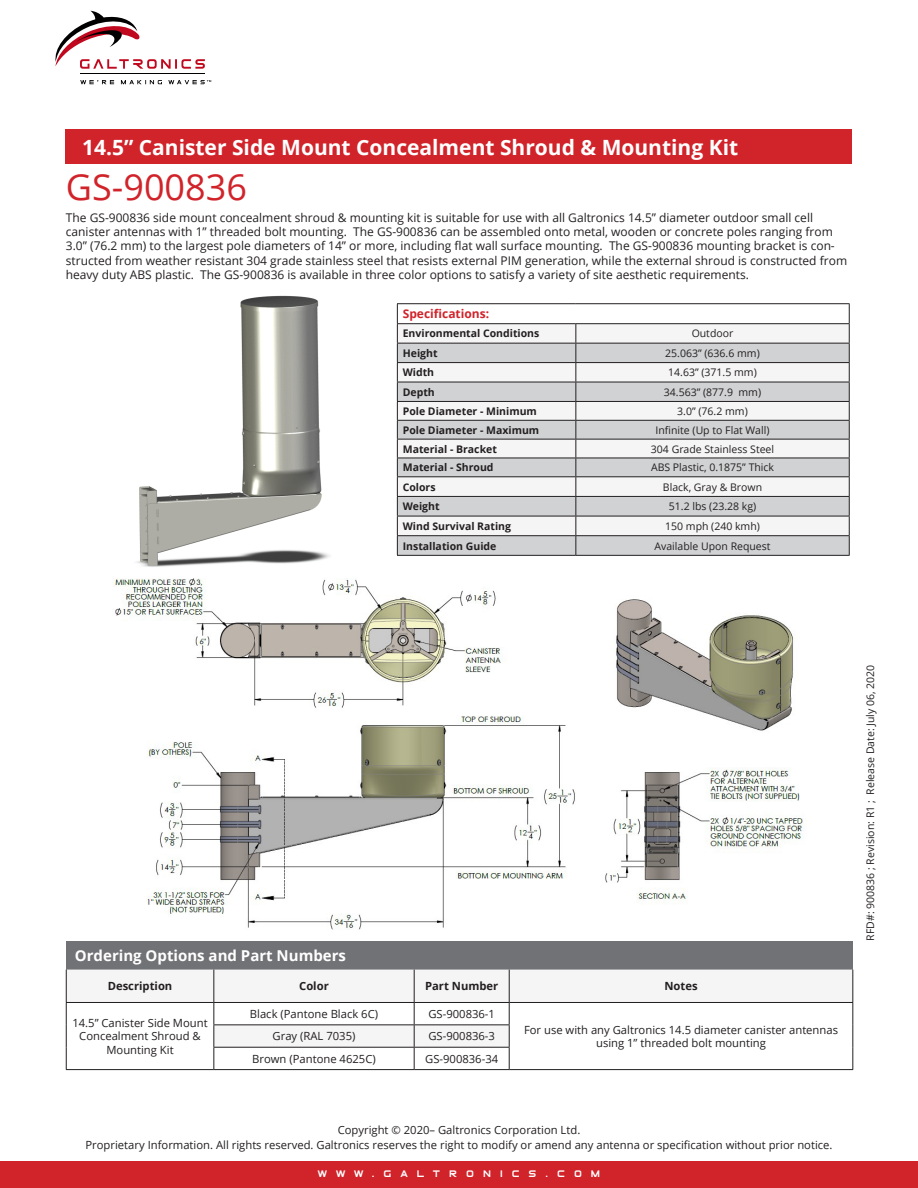
<style>
.page{position:relative;width:918px;height:1188px;background:#fff}
.page>*{position:absolute;margin:0;border:0;box-sizing:border-box;transform-origin:0 0}
.t1{font:36px "Open Sans";color:#d1232a}
.t2{font:700 21px "Open Sans";color:#fff}
.t3{font:700 15px "Open Sans";color:#fff}
.t4{font:12px/14.4px "Open Sans";color:#231f20}
.t5{font:700 12px "Open Sans";color:#d1232a}
.t6{font:11.25px/13.5px "Open Sans";color:#231f20;text-align:center}
.t7{font:700 11.25px "Open Sans";color:#231f20}
.t8{font:10.5px "Open Sans";color:#231f20}
.t9{font:700 10.5px "Open Sans";color:#231f20}
.t10{font:9px "Elemental End";letter-spacing:1em;color:#fff}
</style>
<div class="page">
<div style="left:0;top:1161px;width:918px;height:27px;background:#d1232a"></div>
<hr style="left:80px;top:74px;width:125px;height:1px;background:#000">
<svg style="left:55px;top:11px;width:150px;height:58px"></svg>
<svg style="left:80px;top:80px;width:131px;height:4px"></svg>
<div style="left:66px;top:130px;width:786px;height:34px;background:#d1232a"></div>
<svg style="left:398px;top:324px;width:451px;height:19px;fill:#f5f5f6"></svg>
<svg style="left:398px;top:344px;width:451px;height:211px;fill:#d1d2d4"></svg>
<hr style="left:397px;top:323px;width:179px;height:1px;background:#231f20">
<hr style="left:397px;top:343px;width:179px;height:1px;background:#231f20">
<hr style="left:397px;top:362px;width:179px;height:1px;background:#231f20">
<hr style="left:397px;top:382px;width:179px;height:1px;background:#231f20">
<hr style="left:397px;top:401px;width:179px;height:1px;background:#231f20">
<hr style="left:397px;top:420px;width:179px;height:1px;background:#231f20">
<hr style="left:397px;top:439px;width:179px;height:1px;background:#231f20">
<hr style="left:397px;top:458px;width:179px;height:1px;background:#231f20">
<hr style="left:397px;top:476px;width:179px;height:1px;background:#231f20">
<hr style="left:397px;top:496px;width:179px;height:1px;background:#231f20">
<hr style="left:397px;top:516px;width:179px;height:1px;background:#231f20">
<hr style="left:397px;top:535px;width:179px;height:1px;background:#231f20">
<hr style="left:397px;top:555px;width:179px;height:1px;background:#231f20">
<hr style="left:576px;top:401px;width:274px;height:1px;background:#231f20">
<hr style="left:576px;top:420px;width:274px;height:1px;background:#231f20">
<hr style="left:576px;top:439px;width:274px;height:1px;background:#231f20">
<hr style="left:576px;top:458px;width:274px;height:1px;background:#231f20">
<hr style="left:576px;top:535px;width:274px;height:1px;background:#231f20">
<hr style="left:576px;top:555px;width:274px;height:1px;background:#231f20">
<hr style="left:576px;top:323px;width:274px;height:1px;background:#231f20">
<hr style="left:576px;top:343px;width:274px;height:1px;background:#231f20">
<hr style="left:576px;top:362px;width:274px;height:1px;background:#231f20">
<hr style="left:576px;top:382px;width:274px;height:1px;background:#231f20">
<hr style="left:576px;top:476px;width:274px;height:1px;background:#231f20">
<hr style="left:576px;top:496px;width:274px;height:1px;background:#231f20">
<svg style="left:575px;top:324px;width:1px;height:231px"></svg>
<hr style="left:576px;top:516px;width:274px;height:1px;background:#231f20">
<svg style="left:849px;top:304px;width:1px;height:251px"></svg>
<hr style="left:397px;top:303px;width:179px;height:1px;background:#231f20">
<svg style="left:397px;top:304px;width:1px;height:251px"></svg>
<hr style="left:576px;top:303px;width:274px;height:1px;background:#231f20">
<img style="left:136px;top:295px;width:194px;height:272px">
<div style="left:66px;top:941px;width:787px;height:29px;background:#717275"></div>
<svg style="left:67px;top:970px;width:785px;height:77px;fill:#f5f5f6"></svg>
<hr style="left:66px;top:1069px;width:148px;height:1px;background:#231f20">
<hr style="left:509px;top:1069px;width:344px;height:1px;background:#231f20">
<hr style="left:414px;top:970px;width:1px;height:32px;background:#231f20">
<hr style="left:414px;top:1024px;width:96px;height:1px;background:#231f20">
<hr style="left:414px;top:1047px;width:96px;height:1px;background:#231f20">
<hr style="left:414px;top:1069px;width:95px;height:1px;background:#231f20">
<hr style="left:66px;top:970px;width:1px;height:32px;background:#231f20">
<hr style="left:509px;top:970px;width:1px;height:32px;background:#231f20">
<hr style="left:852px;top:970px;width:1px;height:32px;background:#231f20">
<svg style="left:66px;top:1003px;width:1px;height:66px"></svg>
<hr style="left:509px;top:1002px;width:344px;height:1px;background:#231f20">
<svg style="left:509px;top:1003px;width:1px;height:66px"></svg>
<svg style="left:852px;top:1003px;width:1px;height:66px"></svg>
<hr style="left:213px;top:970px;width:1px;height:32px;background:#231f20">
<hr style="left:214px;top:1002px;width:200px;height:1px;background:#231f20">
<hr style="left:414px;top:1002px;width:95px;height:1px;background:#231f20">
<hr style="left:213px;top:1024px;width:201px;height:1px;background:#231f20">
<hr style="left:213px;top:1047px;width:201px;height:1px;background:#231f20">
<hr style="left:214px;top:1069px;width:200px;height:1px;background:#231f20">
<hr style="left:66px;top:1002px;width:148px;height:1px;background:#231f20">
<svg style="left:213px;top:1003px;width:1px;height:66px"></svg>
<svg style="left:414px;top:1003px;width:1px;height:66px"></svg>
<img style="left:114px;top:579px;width:692px;height:351px">
<p class="t2" style="left:82px;top:132px;width:658px">14.5” Canister Side Mount Concealment Shroud &amp; Mounting Kit</p>
<p class="t1" style="left:66px;top:163px;width:183px">GS-900836</p>
<p class="t4" style="left:66px;top:210px;width:783px">The GS-900836 side mount concealment shroud &amp; mounting kit is suitable for use with all Galtronics 14.5” diameter outdoor small cell canister antennas with 1” threaded bolt mounting. The GS-900836 can be assembled onto metal, wooden or concrete poles ranging from 3.0” (76.2 mm) to the largest pole diameters of 14” or more, including flat wall surface mounting. The GS-900836 mounting bracket is con&shy;structed from weather resistant 304 grade stainless steel that resists external PIM generation, while the external shroud is constructed from heavy duty ABS plastic. The GS-900836 is available in three color options to satisfy a variety of site aesthetic requirements.</p>
<p class="t5" style="left:403px;top:305px;width:88px">Specifications:</p>
<p class="t9" style="left:403px;top:326px;width:138px">Environmental Conditions</p>
<p class="t8" style="left:692px;top:326px;width:43px">Outdoor</p>
<p class="t9" style="left:403px;top:346px;width:36px">Height</p>
<p class="t8" style="left:665px;top:346px;width:96px">25.063” (636.6 mm)</p>
<p class="t9" style="left:403px;top:365px;width:33px">Width</p>
<p class="t8" style="left:668px;top:365px;width:90px">14.63” (371.5 mm)</p>
<p class="t9" style="left:403px;top:385px;width:34px">Depth</p>
<p class="t8" style="left:664px;top:385px;width:99px">34.563” (877.9 mm)</p>
<p class="t9" style="left:403px;top:404px;width:136px">Pole Diameter - Minimum</p>
<p class="t8" style="left:677px;top:404px;width:72px">3.0” (76.2 mm)</p>
<p class="t9" style="left:403px;top:423px;width:138px">Pole Diameter - Maximum</p>
<p class="t8" style="left:656px;top:423px;width:116px">Infinite (Up to Flat Wall)</p>
<p class="t9" style="left:403px;top:441px;width:96px">Material - Bracket</p>
<p class="t8" style="left:651px;top:442px;width:125px">304 Grade Stainless Steel</p>
<p class="t9" style="left:403px;top:460px;width:92px">Material - Shroud</p>
<p class="t8" style="left:651px;top:460px;width:125px">ABS Plastic, 0.1875” Thick</p>
<p class="t9" style="left:403px;top:479px;width:34px">Colors</p>
<p class="t8" style="left:663px;top:480px;width:101px">Black, Gray &amp; Brown</p>
<p class="t9" style="left:403px;top:499px;width:38px">Weight</p>
<p class="t8" style="left:669px;top:499px;width:89px">51.2 lbs (23.28 kg)</p>
<p class="t9" style="left:403px;top:519px;width:110px">Wind Survival Rating</p>
<p class="t8" style="left:665px;top:519px;width:96px">150 mph (240 kmh)</p>
<p class="t9" style="left:403px;top:538px;width:95px">Installation Guide</p>
<p class="t8" style="left:655px;top:539px;width:118px">Available Upon Request</p>
<p class="t3" style="left:75px;top:945px;width:273px">Ordering Options and Part Numbers</p>
<p class="t7" style="left:108px;top:978px;width:66px">Description</p>
<p class="t7" style="left:299px;top:978px;width:31px">Color</p>
<p class="t7" style="left:425px;top:978px;width:75px">Part Number</p>
<p class="t7" style="left:664px;top:978px;width:35px">Notes</p>
<p class="t6" style="left:72px;top:1016px;width:137px">14.5” Canister Side Mount</p>
<p class="t6" style="left:79px;top:1029px;width:123px">Concealment Shroud &amp;<br>Mounting Kit</p>
<p class="t6" style="left:250px;top:1007px;width:130px">Black (Pantone Black 6C)</p>
<p class="t6" style="left:428px;top:1007px;width:68px">GS-900836-1</p>
<p class="t6" style="left:524px;top:1022px;width:316px">For use with any Galtronics 14.5 diameter canister antennas using 1” threaded bolt mounting</p>
<p class="t6" style="left:273px;top:1029px;width:84px">Gray (RAL 7035)</p>
<p class="t6" style="left:428px;top:1029px;width:68px">GS-900836-3</p>
<p class="t6" style="left:252px;top:1052px;width:125px">Brown (Pantone 4625C)</p>
<p class="t6" style="left:425px;top:1052px;width:75px">GS-900836-34</p>
<p class="t6" style="left:85px;top:1122px;width:749px;line-height:15px">Copyright © 2020– Galtronics Corporation Ltd.<br>Proprietary Information. All rights reserved. Galtronics reserves the right to modify or amend any antenna or specification without prior notice.</p>
<p class="t10" style="left:318px;top:1168px;width:284px">WWW.GALTRONICS.COM</p>
<p class="t8" style="left:863px;top:941px;width:278px;rotate:-90deg">RFD#: 900836 ; Revision: R1 ; Release Date: July 06, 2020</p>
</div>
